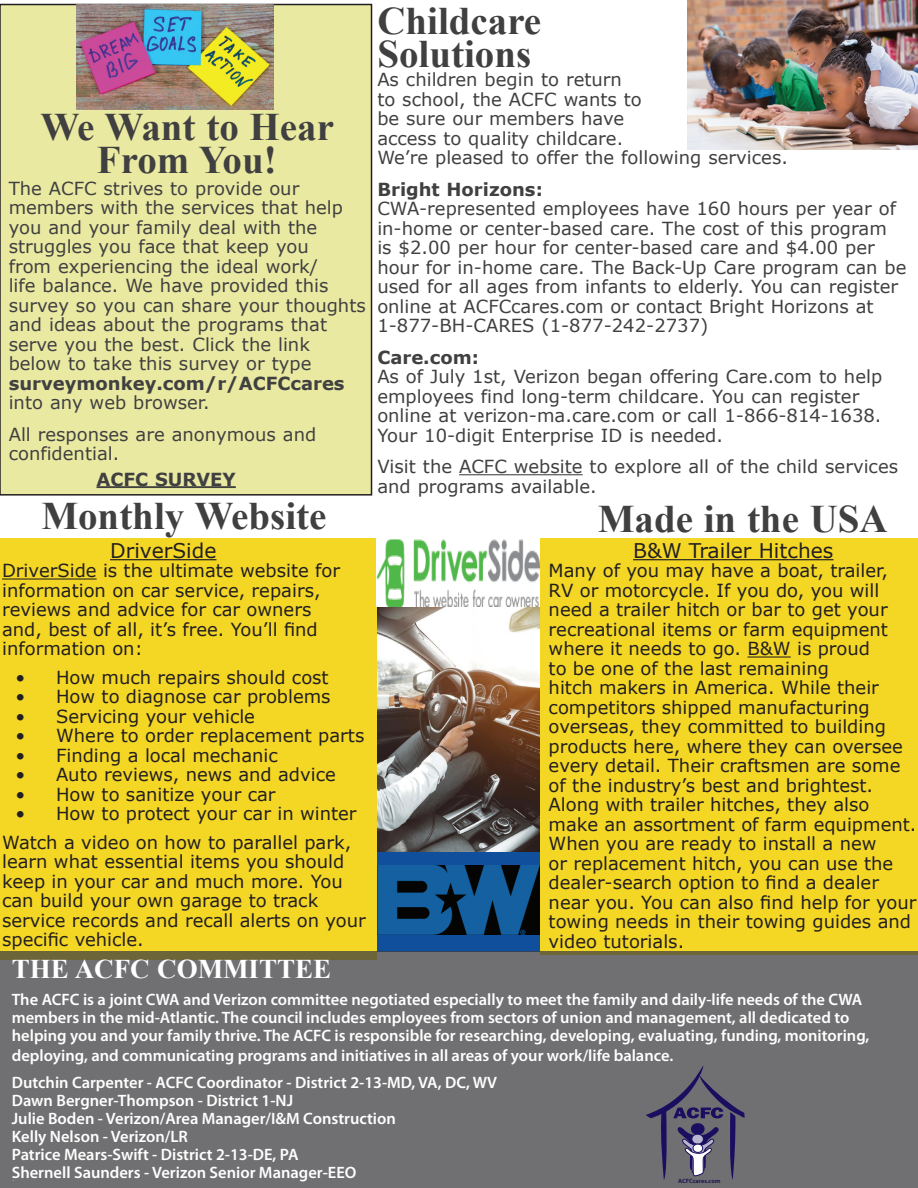
<style>
.page{position:relative;width:918px;height:1188px;background:#fff}
.page>*{position:absolute;margin:0;border:0;box-sizing:border-box;transform-origin:0 0}
.t1{font:700 39px/33px "Times New Roman";color:#404041;text-align:center}
.t2{font:700 27px "Times New Roman";color:#fff}
.t3{font:20.25px "Verdana";color:#231f20}
.t4{font:18px/19.5px "Verdana";color:#231f20}
.t5{font:18px/19.5px "Verdana";color:#404041}
.t6{font:700 18px "Verdana";color:#404041}
.t7{font:600 16.5px/18px "Myriad Pro";color:#fff}
.t8{font:700 6.15px "Myriad Pro";letter-spacing:-.005em;color:#241953}
.t9{font:600 4.5px "Myriad Pro";color:#fff}
</style>
<div class="page">
<div style="left:363px;top:538px;width:189px;height:413px;background:#0f4f9c"></div>
<div style="left:540px;top:538px;width:378px;height:417px;background:#f4d725"></div>
<div style="left:0;top:538px;width:376px;height:422px;background:#f4d725"></div>
<div style="left:0;top:4px;width:372px;height:491px;background:#e9e9a2"></div>
<div style="left:0;top:4px;width:372px;height:492px;border:2px solid #231f20"></div>
<div style="left:0;top:951px;width:918px;height:237px;background:#706f71"></div>
<svg style="left:646px;top:1066px;width:99px;height:114px"></svg>
<hr style="left:97px;top:486px;width:139px;height:2px;background:#404041">
<hr style="left:110px;top:559px;width:106px;height:1px;background:#231f20">
<hr style="left:2px;top:578px;width:95px;height:2px;background:#231f20">
<hr style="left:633px;top:559px;width:200px;height:1px;background:#231f20">
<hr style="left:748px;top:656px;width:43px;height:2px;background:#231f20">
<img style="left:77px;top:4px;width:196px;height:106px">
<hr style="left:459px;top:474px;width:124px;height:1px;background:#404041">
<img style="left:687px;top:1px;width:231px;height:148px">
<img style="left:376px;top:538px;width:163px;height:68px">
<img style="left:377px;top:608px;width:163px;height:244px">
<img style="left:377px;top:865px;width:163px;height:70px">
<h1 class="t1" style="left:40px;top:110px;width:295px">We Want to Hear<br>From You!</h1>
<p class="t5" style="left:9px;top:178px;width:359px">The ACFC strives to provide our members with the services that help you and your family deal with the struggles you face that keep you<br>from experiencing the ideal work/<br>life balance. We have provided this survey so you can share your thoughts and ideas about the programs that serve you the best. Click the link below to take this survey or type</p>
<p class="t6" style="left:9px;top:371px;width:337px">surveymonkey.com/r/ACFCcares</p>
<p class="t5" style="left:9px;top:387px;width:309px;line-height:31.5px">into any web browser.<br>All responses are anonymous and</p>
<p class="t5" style="left:9px;top:444px;width:112px">confidential.</p>
<p class="t6" style="left:97px;top:467px;width:141px">ACFC SURVEY</p>
<h1 class="t1" style="left:377px;top:3px;width:165px;text-align:left">Childcare<br>Solutions</h1>
<p class="t5" style="left:377px;top:70px;width:412px">As children begin to return<br>to school, the ACFC wants to<br>be sure our members have<br>access to quality childcare.<br>We’re pleased to offer the following services.</p>
<p class="t6" style="left:377px;top:176px;width:167px">Bright Horizons:</p>
<p class="t5" style="left:377px;top:199px;width:531px">CWA-represented employees have 160 hours per year of in-home or center-based care. The cost of this program<br>is $2.00 per hour for center-based care and $4.00 per hour for in-home care. The Back-Up Care program can be used for all ages from infants to elderly. You can register online at ACFCcares.com or contact Bright Horizons at 1-877-BH-CARES (1-877-242-2737)</p>
<p class="t6" style="left:377px;top:344px;width:103px">Care.com:</p>
<p class="t5" style="left:377px;top:367px;width:506px">As of July 1st, Verizon began offering Care.com to help employees find long-term childcare. You can register online at verizon-ma.care.com or call 1-866-814-1638.<br>Your 10-digit Enterprise ID is needed.</p>
<p class="t5" style="left:377px;top:457px;width:522px">Visit the ACFC website to explore all of the child services and programs available.</p>
<h1 class="t1" style="left:41px;top:498px;width:287px">Monthly Website</h1>
<h1 class="t1" style="left:598px;top:501px;width:292px">Made in the USA</h1>
<p class="t3" style="left:110px;top:537px;width:108px">DriverSide</p>
<p class="t4" style="left:2px;top:561px;width:340px">DriverSide is the ultimate website for information on car service, repairs, reviews and advice for car owners and, best of all, it’s free. You’ll find information on:</p>
<p class="t4" style="left:16px;top:667px;width:315px">• How much repairs should cost</p>
<p class="t4" style="left:16px;top:687px;width:317px">• How to diagnose car problems</p>
<p class="t4" style="left:16px;top:706px;width:241px">• Servicing your vehicle</p>
<p class="t4" style="left:16px;top:726px;width:350px">• Where to order replacement parts</p>
<p class="t4" style="left:16px;top:745px;width:264px">• Finding a local mechanic</p>
<p class="t4" style="left:16px;top:765px;width:322px">• Auto reviews, news and advice</p>
<p class="t4" style="left:16px;top:784px;width:262px">• How to sanitize your car</p>
<p class="t4" style="left:2px;top:799px;width:356px;line-height:28.5px;text-align:right">• How to protect your car in winter<br>Watch a video on how to parallel park,</p>
<p class="t4" style="left:2px;top:852px;width:365px">learn what essential items you should keep in your car and much more. You can build your own garage to track service records and recall alerts on your specific vehicle.</p>
<p class="t3" style="left:633px;top:537px;width:202px">B&amp;W Trailer Hitches</p>
<p class="t4" style="left:549px;top:561px;width:370px">Many of you may have a boat, trailer, RV or motorcycle. If you do, you will need a trailer hitch or bar to get your recreational items or farm equipment where it needs to go. B&amp;W is proud<br>to be one of the last remaining<br>hitch makers in America. While their competitors shipped manufacturing overseas, they committed to building products here, where they can oversee every detail. Their craftsmen are some of the industry’s best and brightest.<br>Along with trailer hitches, they also make an assortment of farm equipment.<br>When you are ready to install a new<br>or replacement hitch, you can use the dealer-search option to find a dealer near you. You can also find help for your towing needs in their towing guides and video tutorials.</p>
<h2 class="t2" style="left:12px;top:950px;width:321px">THE ACFC COMMITTEE</h2>
<p class="t7" style="left:12px;top:990px;width:859px">The ACFC is a joint CWA and Verizon committee negotiated especially to meet the family and daily-life needs of the CWA members in the mid-Atlantic. The council includes employees from sectors of union and management, all dedicated to helping you and your family thrive. The ACFC is responsible for researching, developing, evaluating, funding, monitoring,</p>
<p class="t7" style="left:12px;top:1041px;width:663px;line-height:27px">deploying, and communicating programs and initiatives in all areas of your work/life balance.<br>Dutchin Carpenter - ACFC Coordinator - District 2-13-MD, VA, DC, WV</p>
<p class="t7" style="left:12px;top:1091px;width:385px">Dawn Bergner-Thompson - District 1-NJ<br>Julie Boden - Verizon/Area Manager/I&amp;M Construction Kelly Nelson - Verizon/LR<br>Patrice Mears-Swift - District 2-13-DE, PA<br>Shernell Saunders - Verizon Senior Manager-EEO</p>
<p class="t9" style="left:13px;top:1178px;width:3px">-</p>
<p class="t8" style="left:678px;top:1177px;width:44px">ACFCcares.com</p>
</div>
